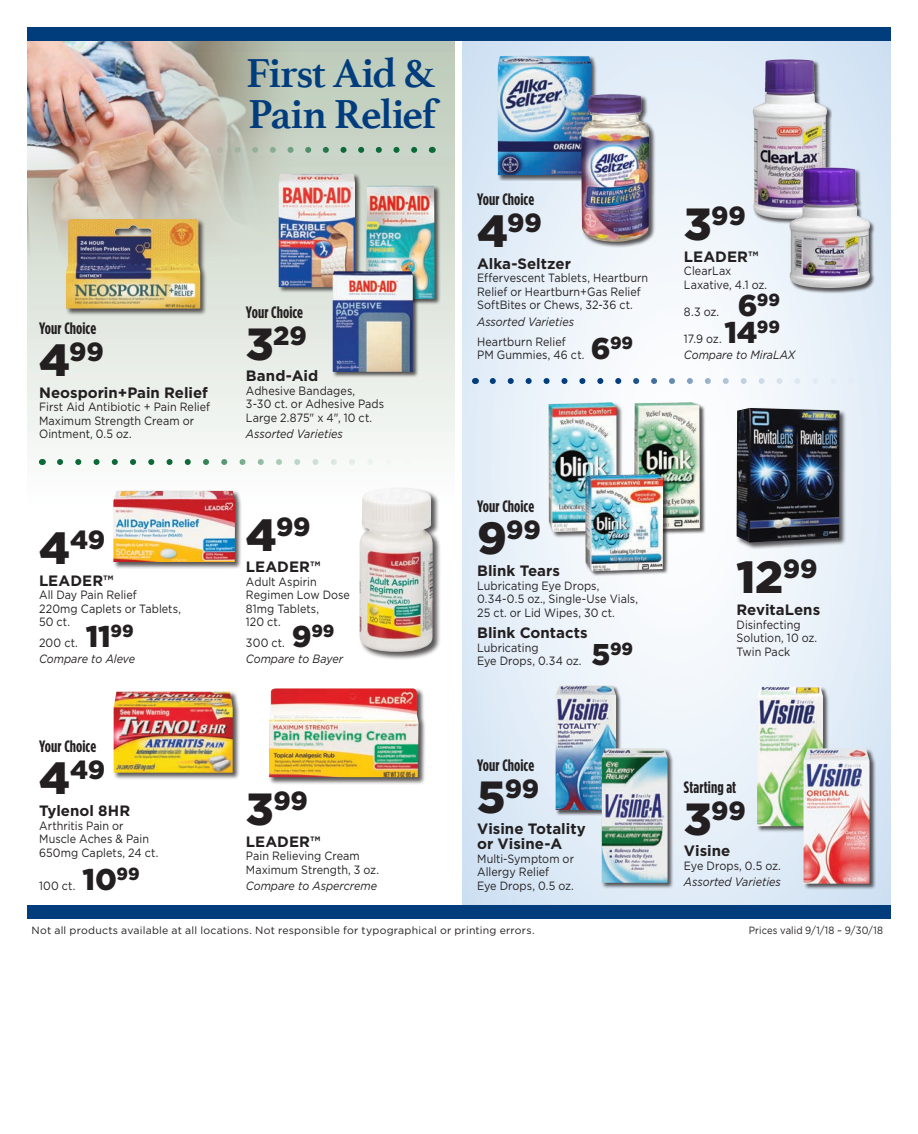
<style>
.page{position:relative;width:918px;height:1134px;background:#fff}
.page>*{position:absolute;margin:0;border:0;box-sizing:border-box;transform-origin:0 0}
.t1{font:900 45px "Gotham";color:#231f20}
.t2{font:700 42.45px/40.5px "Athelas";letter-spacing:-.04em;color:#013d7d}
.t3{font:900 30px "Gotham";color:#231f20}
.t4{font:900 26.25px "Gotham";letter-spacing:-.01em;color:#231f20}
.t5{font:900 17.55px "Gotham";letter-spacing:-.005em;color:#231f20}
.t6{font:700 16.5px "Gotham Condensed";letter-spacing:.005em;color:#231f20}
.t7{font:700 15px/15px "Gotham";color:#231f20}
.t8{font:12px/13.5px "Gotham";letter-spacing:.005em;color:#231f20;scale:.9 1}
.t9{font:italic 12px "Gotham";color:#231f20;scale:.9 1}
.t10{font:10.5px "Gotham";letter-spacing:.02em;color:#231f20}
.t11{font:10.5px "Gotham";letter-spacing:.02em;color:#231f20;scale:.9 1}
.s1{font-size:45px}
.s2{font-size:30px}
</style>
<div class="page">
<svg style="left:462px;top:40px;width:429px;height:865px"></svg>
<div style="left:27px;top:31px;width:428px;height:479px;background:linear-gradient(to bottom,#b9c7b5,#fbfdfc)"></div>
<img style="left:27px;top:40px;width:272px;height:224px">
<div style="left:27px;top:27px;width:864px;height:13px;background:#013d7d"></div>
<div style="left:27px;top:905px;width:864px;height:14px;background:#013d7d"></div>
<svg style="left:493px;top:378px;width:398px;height:6px"></svg>
<svg style="left:60px;top:459px;width:389px;height:6px"></svg>
<svg style="left:160px;top:147px;width:254px;height:6px;background:#adbaa8"></svg>
<div style="left:66px;top:219px;width:142px;height:97px;background:#231f20;opacity:.75"></div>
<img style="left:66px;top:219px;width:134px;height:90px">
<div style="left:269px;top:688px;width:157px;height:96px;background:#231f20;opacity:.75"></div>
<img style="left:269px;top:688px;width:149px;height:89px">
<div style="left:113px;top:490px;width:129px;height:79px;background:#231f20;opacity:.75"></div>
<img style="left:113px;top:491px;width:122px;height:71px">
<div style="left:113px;top:691px;width:127px;height:89px;background:#231f20;opacity:.75"></div>
<img style="left:114px;top:692px;width:119px;height:81px">
<div style="left:359px;top:487px;width:82px;height:173px;background:#231f20;opacity:.75"></div>
<img style="left:360px;top:488px;width:73px;height:164px">
<div style="left:278px;top:173px;width:83px;height:120px;background:#231f20;opacity:.75"></div>
<img style="left:279px;top:174px;width:76px;height:113px">
<div style="left:497px;top:56px;width:101px;height:125px;background:#231f20;opacity:.75"></div>
<img style="left:498px;top:56px;width:93px;height:119px">
<div style="left:366px;top:185px;width:75px;height:121px;background:#231f20;opacity:.75"></div>
<img style="left:366px;top:186px;width:69px;height:113px">
<div style="left:634px;top:402px;width:71px;height:133px;background:#231f20;opacity:.75"></div>
<img style="left:634px;top:402px;width:66px;height:127px">
<div style="left:548px;top:402px;width:75px;height:136px;background:#231f20;opacity:.75"></div>
<img style="left:549px;top:402px;width:68px;height:130px">
<div style="left:585px;top:474px;width:84px;height:103px;background:#231f20;opacity:.75"></div>
<img style="left:585px;top:474px;width:78px;height:97px">
<div style="left:556px;top:686px;width:65px;height:130px;background:#231f20;opacity:.75"></div>
<img style="left:556px;top:686px;width:60px;height:124px">
<div style="left:757px;top:687px;width:72px;height:146px;background:#231f20;opacity:.75"></div>
<img style="left:757px;top:687px;width:66px;height:139px">
<div style="left:803px;top:748px;width:73px;height:142px;background:#231f20;opacity:.75"></div>
<img style="left:804px;top:748px;width:66px;height:136px">
<div style="left:601px;top:748px;width:73px;height:141px;background:#231f20;opacity:.75"></div>
<img style="left:602px;top:748px;width:66px;height:135px">
<div style="left:736px;top:407px;width:111px;height:142px;background:#231f20;opacity:.75"></div>
<img style="left:737px;top:408px;width:102px;height:135px">
<div style="left:333px;top:271px;width:86px;height:107px;background:#231f20;opacity:.75"></div>
<img style="left:333px;top:271px;width:80px;height:101px">
<div style="left:581px;top:94px;width:74px;height:154px;background:#231f20;opacity:.75"></div>
<img style="left:581px;top:94px;width:68px;height:148px">
<div style="left:752px;top:59px;width:80px;height:165px;background:#231f20;opacity:.75"></div>
<img style="left:753px;top:59px;width:39px;height:157px">
<div style="left:789px;top:167px;width:86px;height:126px;background:#231f20;opacity:.75"></div>
<img style="left:789px;top:167px;width:44px;height:106px">
<p class="t2" style="left:246px;top:52px;width:191px">First Aid &amp;<br>Pain Relief</p>
<p class="t6" style="left:39px;top:319px;width:59px">Your Choice</p>
<p class="t4" style="left:39px;top:337px;width:66px"><span class="s1">4</span>99</p>
<p class="t7" style="left:39px;top:385px;width:170px">Neosporin+Pain Relief</p>
<p class="t8" style="left:39px;top:400px;width:192px">First Aid Antibiotic + Pain Relief<br>Maximum Strength Cream or<br>Ointment, 0.5 oz.</p>
<p class="t4" style="left:39px;top:525px;width:68px"><span class="s1">4</span>49</p>
<p class="t7" style="left:39px;top:573px;width:76px">LEADER™</p>
<p class="t8" style="left:39px;top:588px;width:159px">All Day Pain Relief<br>220mg Caplets or Tablets,<br>50 ct.</p>
<p class="t8" style="left:39px;top:635px;width:45px">200 ct.</p>
<p class="t3" style="left:86px;top:619px;width:49px">11<sup>99</sup></p>
<p class="t9" style="left:39px;top:652px;width:108px">Compare to Aleve</p>
<p class="t6" style="left:39px;top:737px;width:59px">Your Choice</p>
<p class="t4" style="left:39px;top:755px;width:68px"><span class="s1">4</span>49</p>
<p class="t7" style="left:39px;top:803px;width:93px">Tylenol 8HR</p>
<p class="t8" style="left:39px;top:819px;width:134px">Arthritis Pain or<br>Muscle Aches &amp; Pain<br>650mg Caplets, 24 ct.</p>
<p class="t8" style="left:39px;top:879px;width:42px">100 ct.</p>
<p class="t3" style="left:83px;top:862px;width:59px">10<sup>99</sup></p>
<p class="t6" style="left:246px;top:303px;width:59px">Your Choice</p>
<p class="t4" style="left:246px;top:320px;width:62px"><span class="s1">3</span>29</p>
<p class="t7" style="left:246px;top:368px;width:74px">Band-Aid</p>
<p class="t8" style="left:246px;top:384px;width:155px">Adhesive Bandages,<br>3-30 ct. or Adhesive Pads<br>Large 2.875" x 4", 10 ct.</p>
<p class="t9" style="left:246px;top:428px;width:109px">Assorted Varieties</p>
<p class="t4" style="left:246px;top:511px;width:66px"><span class="s1">4</span>99</p>
<p class="t7" style="left:246px;top:559px;width:76px">LEADER™</p>
<p class="t8" style="left:246px;top:575px;width:117px">Adult Aspirin<br>Regimen Low Dose<br>81mg Tablets,<br>120 ct.</p>
<p class="t8" style="left:246px;top:635px;width:45px">300 ct.</p>
<p class="t5" style="left:292px;top:620px;width:44px"><span class="s2">9</span>99</p>
<p class="t9" style="left:246px;top:652px;width:109px">Compare to Bayer</p>
<p class="t4" style="left:246px;top:786px;width:63px"><span class="s1">3</span>99</p>
<p class="t7" style="left:246px;top:834px;width:76px">LEADER™</p>
<p class="t8" style="left:246px;top:849px;width:149px">Pain Relieving Cream<br>Maximum Strength, 3 oz.</p>
<p class="t9" style="left:246px;top:880px;width:147px">Compare to Aspercreme</p>
<p class="t6" style="left:477px;top:190px;width:59px">Your Choice</p>
<p class="t4" style="left:477px;top:207px;width:66px"><span class="s1">4</span>99</p>
<p class="t7" style="left:477px;top:255px;width:95px">Alka-Seltzer</p>
<p class="t8" style="left:477px;top:271px;width:192px">Effervescent Tablets, Heartburn<br>Relief or Heartburn+Gas Relief<br>SoftBites or Chews, 32-36 ct.</p>
<p class="t9" style="left:477px;top:315px;width:109px">Assorted Varieties</p>
<p class="t8" style="left:477px;top:335px;width:121px">Heartburn Relief<br>PM Gummies, 46 ct.</p>
<p class="t5" style="left:591px;top:333px;width:44px"><span class="s2">6</span>99</p>
<p class="t4" style="left:684px;top:201px;width:63px"><span class="s1">3</span>99</p>
<p class="t7" style="left:684px;top:249px;width:76px">LEADER™</p>
<p class="t8" style="left:684px;top:264px;width:94px">ClearLax<br>Laxative, 4.1 oz.</p>
<p class="t8" style="left:684px;top:305px;width:41px">8.3 oz.</p>
<p class="t5" style="left:738px;top:290px;width:44px"><span class="s2">6</span>99</p>
<p class="t3" style="left:725px;top:315px;width:57px">14<sup>99</sup></p>
<p class="t9" style="left:684px;top:349px;width:125px">Compare to MiraLAX</p>
<p class="t8" style="left:684px;top:332px;width:43px">17.9 oz.</p>
<p class="t6" style="left:477px;top:497px;width:59px">Your Choice</p>
<p class="t4" style="left:477px;top:515px;width:65px"><span class="s1">9</span>99</p>
<p class="t7" style="left:477px;top:563px;width:84px">Blink Tears</p>
<p class="t8" style="left:477px;top:578px;width:180px">Lubricating Eye Drops,<br>0.34-0.5 oz., Single-Use Vials,<br>25 ct. or Lid Wipes, 30 ct.</p>
<p class="t7" style="left:477px;top:625px;width:112px">Blink Contacts</p>
<p class="t8" style="left:477px;top:641px;width:117px">Lubricating<br>Eye Drops, 0.34 oz.</p>
<p class="t5" style="left:592px;top:639px;width:43px"><span class="s2">5</span>99</p>
<p class="t6" style="left:477px;top:756px;width:59px">Your Choice</p>
<p class="t4" style="left:477px;top:773px;width:64px"><span class="s1">5</span>99</p>
<p class="t7" style="left:477px;top:821px;width:110px">Visine Totality or Visine-A</p>
<p class="t8" style="left:477px;top:852px;width:109px">Multi-Symptom or<br>Allergy Relief<br>Eye Drops, 0.5 oz.</p>
<p class="t1" style="left:737px;top:551px;width:82px">12<sup>99</sup></p>
<p class="t7" style="left:737px;top:602px;width:85px">RevitaLens</p>
<p class="t8" style="left:737px;top:617px;width:91px">Disinfecting<br>Solution, 10 oz.<br>Twin Pack</p>
<p class="t6" style="left:684px;top:777px;width:54px">Starting at</p>
<p class="t4" style="left:684px;top:795px;width:63px"><span class="s1">3</span>99</p>
<p class="t7" style="left:684px;top:843px;width:48px">Visine</p>
<p class="t8" style="left:684px;top:859px;width:109px">Eye Drops, 0.5 oz.</p>
<p class="t9" style="left:684px;top:875px;width:109px">Assorted Varieties</p>
<p class="t10" style="left:32px;top:924px;width:505px">Not all products available at all locations. Not responsible for typographical or printing errors.</p>
<p class="t11" style="left:749px;top:924px;width:150px">Prices valid 9/1/18 – 9/30/18</p>
</div>
